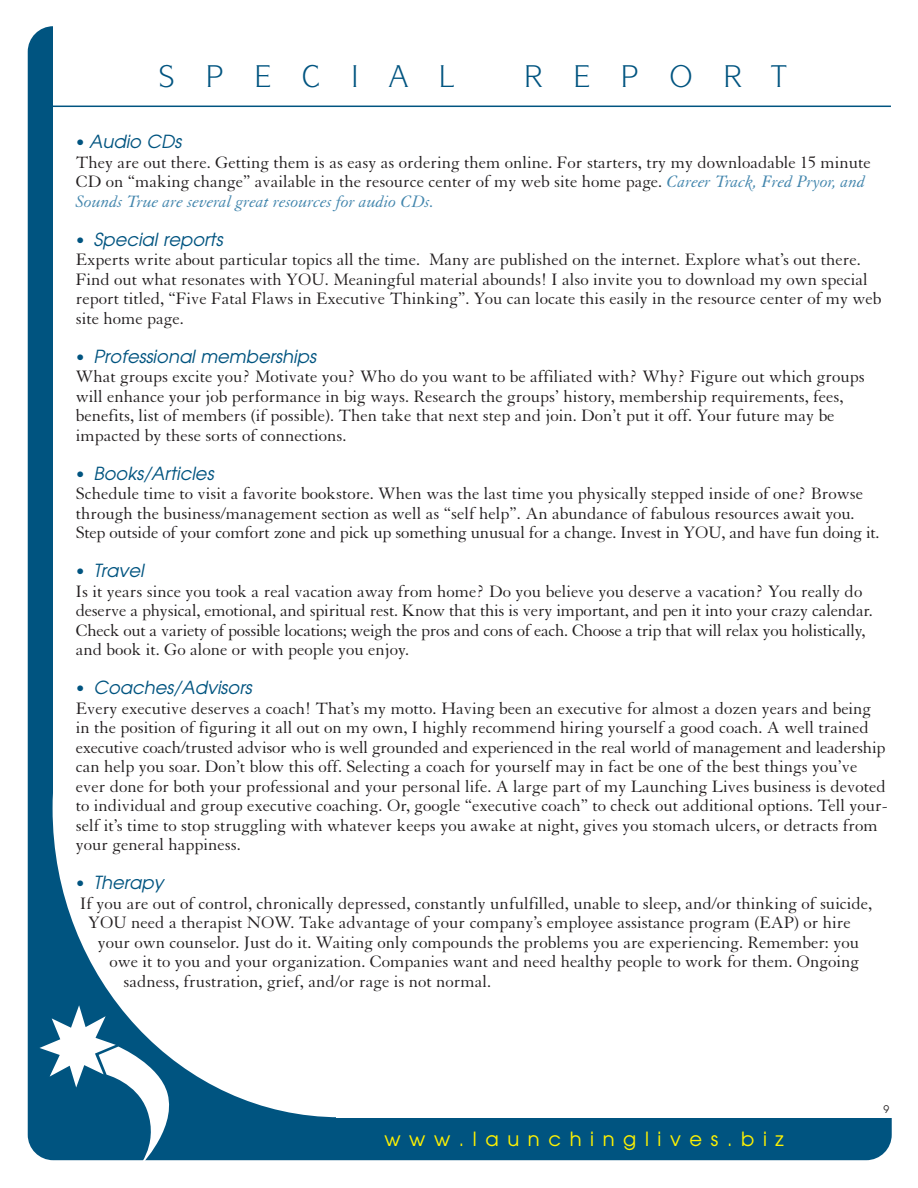
<style>
.page{position:relative;width:918px;height:1188px;background:#fff}
.page>*{position:absolute;margin:0;border:0;box-sizing:border-box;transform-origin:0 0}
.t1{font:19.5px "Avant Garde";letter-spacing:.445em;color:#fff200}
.t2{font:18px/19.5px "Granjon";color:#231f20}
.t3{font:italic 18px "Avant Garde";color:#005480}
.t4{font:10.5px "Avant Garde";color:#231f20}
.s1{font-family:"Granjon";font-weight:700;font-style:normal}
.s2{font-style:italic;color:#4386ad}
</style>
<div class="page">
<div style="left:28px;top:26px;width:864px;height:1134px;background:#005480;border-radius:26px"></div>
<div style="left:53px;top:500px;width:574px;height:617px;background:#fff;border-radius:50%"></div>
<div style="left:53px;top:5px;width:865px;height:808px;background:#fff"></div>
<div style="left:337px;top:735px;width:581px;height:382px;background:#fff"></div>
<svg style="left:40px;top:1005px;width:129px;height:156px"></svg>
<hr style="left:47px;top:106px;width:844px;height:1px;background:#005480">
<p class="t3" style="left:76px;top:135px;width:107px"><span class="s1">•</span> Audio CDs</p>
<p class="t2" style="left:76px;top:154px;width:797px">They are out there. Getting them is as easy as ordering them online. For starters, try my downloadable 15 minute<br>CD on “making change” available in the resource center of my web site home page. <span class="s2">Career Track, Fred Pryor, and<br>Sounds True are several great resources for audio CDs.</span></p>
<p class="t3" style="left:76px;top:233px;width:148px"><span class="s1">•</span> Special reports</p>
<p class="t2" style="left:76px;top:252px;width:807px">Experts write about particular topics all the time. Many are published on the internet. Explore what’s out there.<br>Find out what resonates with YOU. Meaningful material abounds! I also invite you to download my own special report titled, “Five Fatal Flaws in Executive Thinking”. You can locate this easily in the resource center of my web site home page.</p>
<p class="t3" style="left:76px;top:350px;width:242px"><span class="s1">•</span> Professional memberships</p>
<p class="t2" style="left:76px;top:369px;width:791px">What groups excite you? Motivate you? Who do you want to be affiliated with? Why? Figure out which groups will enhance your job performance in big ways. Research the groups’ history, membership requirements, fees, benefits, list of members (if possible). Then take that next step and join. Don’t put it off. Your future may be impacted by these sorts of connections.</p>
<p class="t3" style="left:76px;top:467px;width:139px"><span class="s1">•</span> Books/Articles</p>
<p class="t2" style="left:76px;top:486px;width:805px">Schedule time to visit a favorite bookstore. When was the last time you physically stepped inside of one? Browse through the business/management section as well as “self help”. An abundance of fabulous resources await you.<br>Step outside of your comfort zone and pick up something unusual for a change. Invest in YOU, and have fun doing it.</p>
<p class="t3" style="left:76px;top:564px;width:70px"><span class="s1">•</span> Travel</p>
<p class="t2" style="left:76px;top:583px;width:799px">Is it years since you took a real vacation away from home? Do you believe you deserve a vacation? You really do deserve a physical, emotional, and spiritual rest. Know that this is very important, and pen it into your crazy calendar.<br>Check out a variety of possible locations; weigh the pros and cons of each. Choose a trip that will relax you holistically, and book it. Go alone or with people you enjoy.</p>
<p class="t3" style="left:76px;top:681px;width:178px"><span class="s1">•</span> Coaches/Advisors</p>
<p class="t2" style="left:76px;top:700px;width:814px">Every executive deserves a coach! That’s my motto. Having been an executive for almost a dozen years and being in the position of figuring it all out on my own, I highly recommend hiring yourself a good coach. A well trained executive coach/trusted advisor who is well grounded and experienced in the real world of management and leadership can help you soar. Don’t blow this off. Selecting a coach for yourself may in fact be one of the best things you’ve ever done for both your professional and your personal life. A large part of my Launching Lives business is devoted to individual and group executive coaching. Or, google “executive coach” to check out additional options. Tell your&shy;self it’s time to stop struggling with whatever keeps you awake at night, gives you stomach ulcers, or detracts from your general happiness.</p>
<p class="t3" style="left:76px;top:876px;width:89px"><span class="s1">•</span> Therapy</p>
<p class="t2" style="left:80px;top:895px;width:794px">If you are out of control, chronically depressed, constantly unfulfilled, unable to sleep, and/or thinking of suicide,</p>
<p class="t2" style="left:88px;top:915px;width:764px">YOU need a therapist NOW. Take advantage of your company’s employee assistance program (EAP) or hire</p>
<p class="t2" style="left:98px;top:934px;width:763px">your own counselor. Just do it. Waiting only compounds the problems you are experiencing. Remember: you</p>
<p class="t2" style="left:109px;top:954px;width:751px">owe it to you and your organization. Companies want and need healthy people to work for them. Ongoing</p>
<p class="t2" style="left:124px;top:973px;width:369px">sadness, frustration, grief, and/or rage is not normal.</p>
<p class="t1" style="left:384px;top:1131px;width:401px">www.launchinglives.biz</p>
<p class="t4" style="left:884px;top:1106px;width:7px">9</p>
</div>
